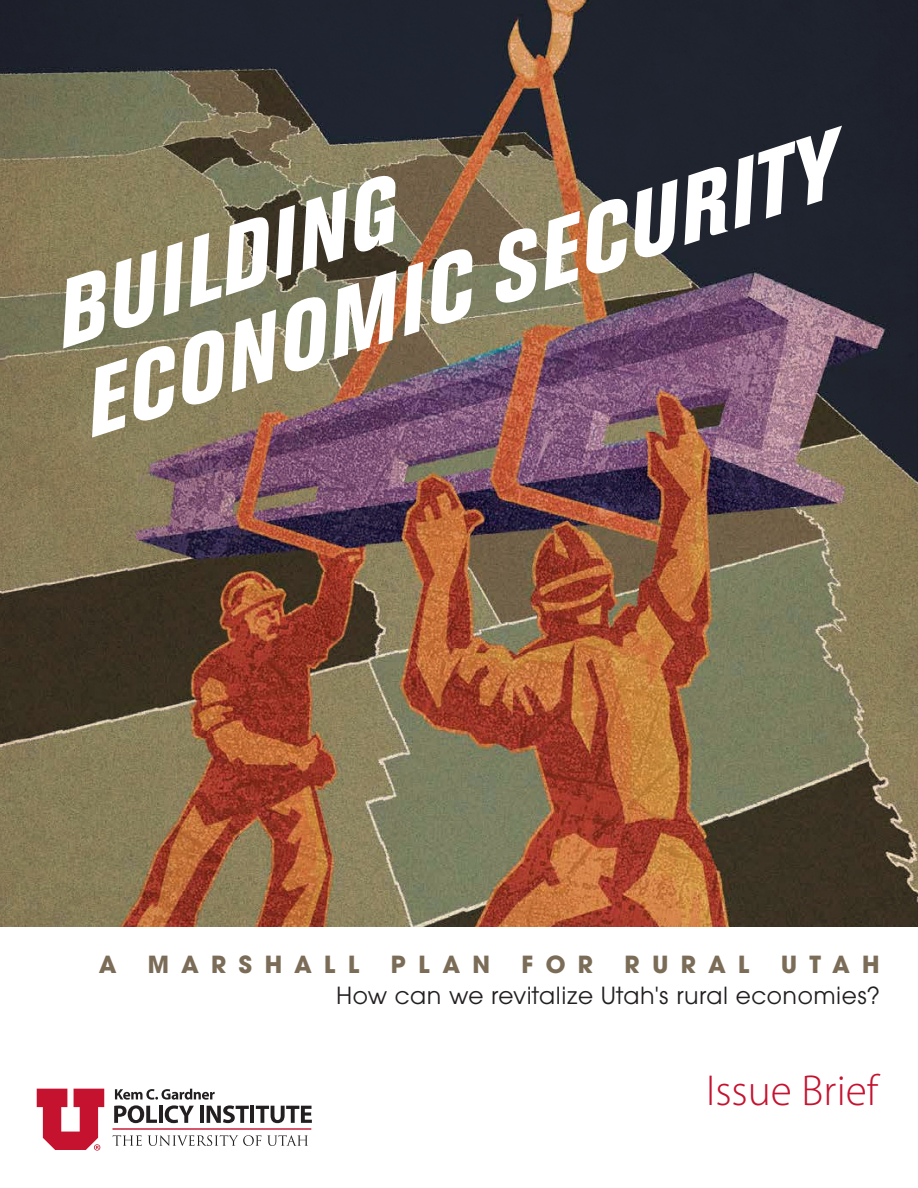
<style>
.page{position:relative;width:918px;height:1188px;background:#fff}
.page>*{position:absolute;margin:0;border:0;box-sizing:border-box;transform-origin:0 0}
.t1{font:italic 800 condensed 91.95px/93.6px "Akzidenz Grotesk BE";color:#fff}
.t2{font:300 43.5px "Myriad Pro";color:#c4122f}
.t3{font:25.95px/31.2px "Avant Garde Gothic Itc T";letter-spacing:.02em;color:#231f20;text-align:right}
.s1{font-weight:700;color:#7b6c57}
.s2{font-weight:700;color:#7c6c57}
</style>
<div class="page">
<img style="left:0;top:0;width:918px;height:927px">
<svg style="left:114px;top:1089px;width:135px;height:34px"></svg>
<hr style="left:250px;top:1106px;width:4px;height:17px;background:#231f20">
<svg style="left:256px;top:1106px;width:56px;height:17px"></svg>
<hr style="left:112px;top:1128px;width:199px;height:2px;background:#c4122f">
<svg style="left:113px;top:1135px;width:29px;height:11px"></svg>
<svg style="left:148px;top:1135px;width:113px;height:11px"></svg>
<svg style="left:267px;top:1135px;width:41px;height:11px"></svg>
<svg style="left:37px;top:1089px;width:67px;height:62px"></svg>
<h1 class="t1" style="left:38px;top:276px;width:790px;rotate:-18deg">BUILDING<br>ECONOMIC SECURITY</h1>
<p class="t3" style="left:99px;top:948px;width:782px"><span class="s1">A MARSH</span><span class="s2">A</span><span class="s1">LL PLAN FOR RURAL UTAH<br></span>How can we revitalize Utah's rural economies?</p>
<h2 class="t2" style="left:706px;top:1064px;width:174px">Issue Brief</h2>
</div>
